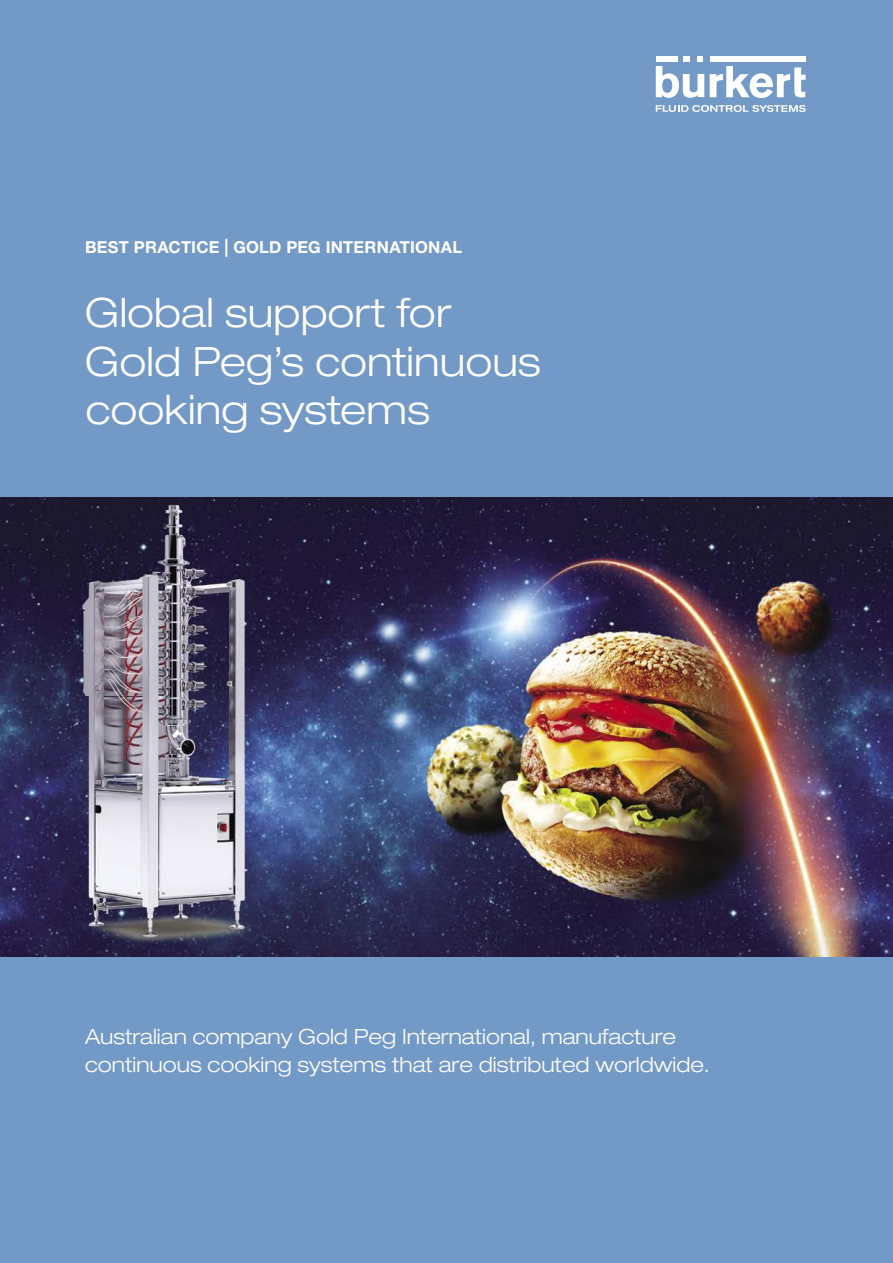
<style>
.page{position:relative;width:893px;height:1263px;background:#7399c6}
.page>*{position:absolute;margin:0;border:0;box-sizing:border-box;transform-origin:0 0}
.t1{font:300 expanded 40.5px/48.6px "Helvetica Neue LT Std";color:#fff}
.t2{font:300 expanded 21px/28.5px "Helvetica Neue LT Std";color:#fff}
.t3{font:700 16.5px "Helvetica Neue LT Std";letter-spacing:.015em;color:#fff}
.s1{font-size:18px}
</style>
<div class="page">
<svg style="left:710px;top:66px;width:96px;height:32px"></svg>
<svg style="left:656px;top:57px;width:48px;height:41px"></svg>
<div style="left:710px;top:57px;width:95px;height:5px;background:#fff"></div>
<svg style="left:656px;top:105px;width:150px;height:7px"></svg>
<img style="left:0;top:497px;width:893px;height:460px">
<p class="t3" style="left:85px;top:237px;width:379px">BEST PRACTICE <span class="s1">|</span> GOLD PEG INTERNATIONAL</p>
<h1 class="t1" style="left:85px;top:288px;width:457px">Global support for<br>Gold Peg’s continuous cooking systems</h1>
<p class="t2" style="left:85px;top:1022px;width:626px">Australian company Gold Peg International, manufacture continuous cooking systems that are distributed worldwide.</p>
</div>
